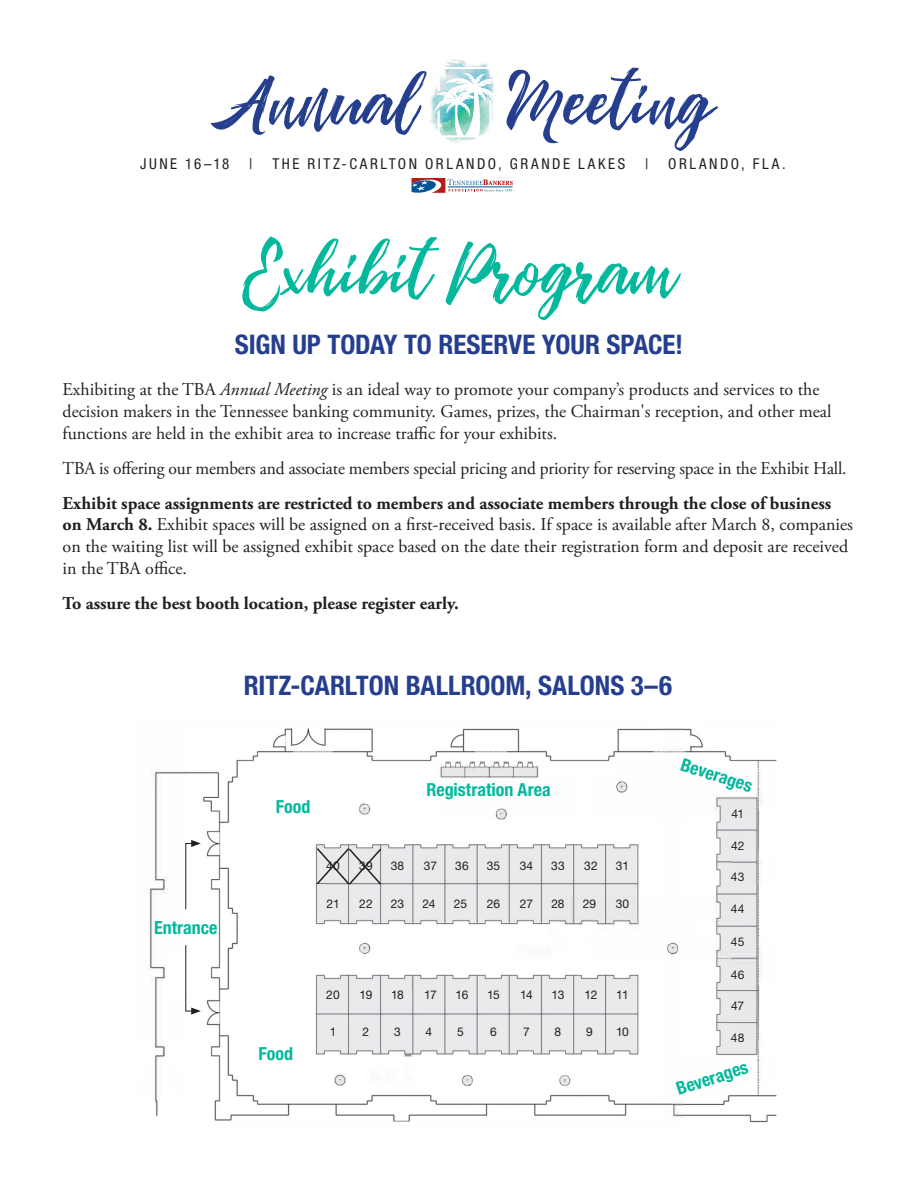
<style>
.page{position:relative;width:918px;height:1188px;background:#fff}
.page>*{position:absolute;margin:0;border:0;box-sizing:border-box;transform-origin:0 0}
.t1{font:54px "Pennello Free Demo Script";letter-spacing:-.005em;color:#03b89d}
.t2{font:54px "Pennello Free Demo Script";color:#253f8e}
.t3{font:700 condensed 27px "Helvetica Neue LT Std";letter-spacing:-.005em;color:#253f8e}
._113_ex_body_text{font:18px/21.6px "Adobe Garamond Pro";color:#231f20}
.t4{font:700 condensed 18px "Helvetica Neue LT Std";color:#03b89d}
._113_ex_body_text-2{font:700 18px "Adobe Garamond Pro";color:#231f20}
.t5{font:condensed 15px "Helvetica Neue LT Std";letter-spacing:.17em;color:#231f20}
.t6{font:12px "Helvetica Neue LT Std";color:#231f20}
.s1{font-style:italic}
.s2{font-weight:700}
</style>
<div class="page">
<img style="left:149px;top:728px;width:628px;height:395px">
<img style="left:430px;top:59px;width:64px;height:84px">
<svg style="left:412px;top:178px;width:103px;height:15px"></svg>
<svg style="left:185px;top:840px;width:16px;height:70px"></svg>
<svg style="left:185px;top:944px;width:16px;height:71px"></svg>
<svg style="left:315px;top:846px;width:68px;height:40px;background:#cbcccd"></svg>
<p class="t2" style="left:506px;top:75px;width:206px">Meeting</p>
<p class="t2" style="left:210px;top:75px;width:207px">Annual</p>
<p class="t5" style="left:140px;top:155px;width:91px">JUNE 16–18</p>
<p class="t5" style="left:249px;top:155px;width:5px">|</p>
<p class="t5" style="left:272px;top:155px;width:354px">THE RITZ-CARLTON ORLANDO, GRANDE LAKES</p>
<p class="t5" style="left:645px;top:155px;width:5px">|</p>
<p class="t5" style="left:668px;top:155px;width:119px">ORLANDO, FLA.</p>
<p class="t1" style="left:242px;top:244px;width:435px">Exhibit Program</p>
<p class="t3" style="left:235px;top:328px;width:450px">SIGN UP TODAY TO RESERVE YOUR SPACE!</p>
<p class="_113_ex_body_text" style="left:63px;top:380px;width:770px">Exhibiting at the TBA <span class="s1">Annual Meeting</span> is an ideal way to promote your company’s products and services to the decision makers in the Tennessee banking community. Games, prizes, the Chairman's reception, and other meal functions are held in the exhibit area to increase traffic for your exhibits.</p>
<p class="_113_ex_body_text" style="left:63px;top:458px;width:785px">TBA is offering our members and associate members special pricing and priority for reserving space in the Exhibit Hall.</p>
<p class="_113_ex_body_text" style="left:63px;top:493px;width:792px"><span class="s2">Exhibit space assignments are restricted to members and associate members through the close of business on March 8.</span> Exhibit spaces will be assigned on a first-received basis. If space is available after March 8, companies on the waiting list will be assigned exhibit space based on the date their registration form and deposit are received in the TBA office.</p>
<p class="_113_ex_body_text-2" style="left:63px;top:592px;width:398px">To assure the best booth location, please register early.</p>
<p class="t4" style="left:154px;top:917px;width:65px">Entrance</p>
<p class="t3" style="left:244px;top:669px;width:430px">RITZ-CARLTON BALLROOM, SALONS 3–6</p>
<p class="t4" style="left:276px;top:796px;width:36px">Food</p>
<p class="t6" style="left:326px;top:859px;width:15px">40</p>
<p class="t6" style="left:327px;top:897px;width:15px">21</p>
<p class="t4" style="left:427px;top:778px;width:126px">Registration Area</p>
<p class="t6" style="left:359px;top:859px;width:15px">39</p>
<p class="t6" style="left:359px;top:897px;width:15px">22</p>
<p class="t6" style="left:391px;top:859px;width:15px">38</p>
<p class="t6" style="left:391px;top:897px;width:15px">23</p>
<p class="t6" style="left:424px;top:859px;width:15px">37</p>
<p class="t6" style="left:422px;top:897px;width:15px">24</p>
<p class="t6" style="left:455px;top:859px;width:15px">36</p>
<p class="t6" style="left:454px;top:897px;width:15px">25</p>
<p class="t6" style="left:487px;top:859px;width:15px">35</p>
<p class="t6" style="left:487px;top:897px;width:15px">26</p>
<p class="t6" style="left:520px;top:859px;width:15px">34</p>
<p class="t6" style="left:520px;top:897px;width:15px">27</p>
<p class="t6" style="left:551px;top:859px;width:15px">33</p>
<p class="t6" style="left:551px;top:897px;width:15px">28</p>
<p class="t6" style="left:584px;top:859px;width:15px">32</p>
<p class="t6" style="left:583px;top:897px;width:15px">29</p>
<p class="t6" style="left:616px;top:859px;width:15px">31</p>
<p class="t6" style="left:616px;top:897px;width:15px">30</p>
<p class="t4" style="left:259px;top:1043px;width:36px">Food</p>
<p class="t6" style="left:326px;top:988px;width:15px">20</p>
<p class="t6" style="left:330px;top:1025px;width:8px">1</p>
<p class="t6" style="left:360px;top:988px;width:14px">19</p>
<p class="t6" style="left:363px;top:1025px;width:8px">2</p>
<p class="t6" style="left:391px;top:988px;width:14px">18</p>
<p class="t6" style="left:394px;top:1025px;width:8px">3</p>
<p class="t6" style="left:424px;top:988px;width:14px">17</p>
<p class="t6" style="left:426px;top:1025px;width:8px">4</p>
<p class="t6" style="left:456px;top:988px;width:14px">16</p>
<p class="t6" style="left:457px;top:1025px;width:8px">5</p>
<p class="t6" style="left:487px;top:988px;width:14px">15</p>
<p class="t6" style="left:490px;top:1025px;width:8px">6</p>
<p class="t6" style="left:520px;top:988px;width:14px">14</p>
<p class="t6" style="left:523px;top:1025px;width:8px">7</p>
<p class="t6" style="left:552px;top:988px;width:14px">13</p>
<p class="t6" style="left:555px;top:1025px;width:8px">8</p>
<p class="t6" style="left:585px;top:988px;width:14px">12</p>
<p class="t6" style="left:586px;top:1025px;width:8px">9</p>
<p class="t6" style="left:616px;top:988px;width:14px">11</p>
<p class="t6" style="left:616px;top:1025px;width:14px">10</p>
<p class="t4" style="left:685px;top:753px;width:76px;rotate:18deg">Beverages</p>
<p class="t6" style="left:731px;top:807px;width:14px">41</p>
<p class="t6" style="left:731px;top:838px;width:15px">42</p>
<p class="t6" style="left:731px;top:870px;width:15px">43</p>
<p class="t6" style="left:731px;top:901px;width:15px">44</p>
<p class="t6" style="left:731px;top:934px;width:15px">45</p>
<p class="t6" style="left:731px;top:967px;width:15px">46</p>
<p class="t6" style="left:731px;top:999px;width:14px">47</p>
<p class="t6" style="left:731px;top:1030px;width:15px">48</p>
<p class="t4" style="left:674px;top:1079px;width:76px;rotate:-18deg">Beverages</p>
</div>
